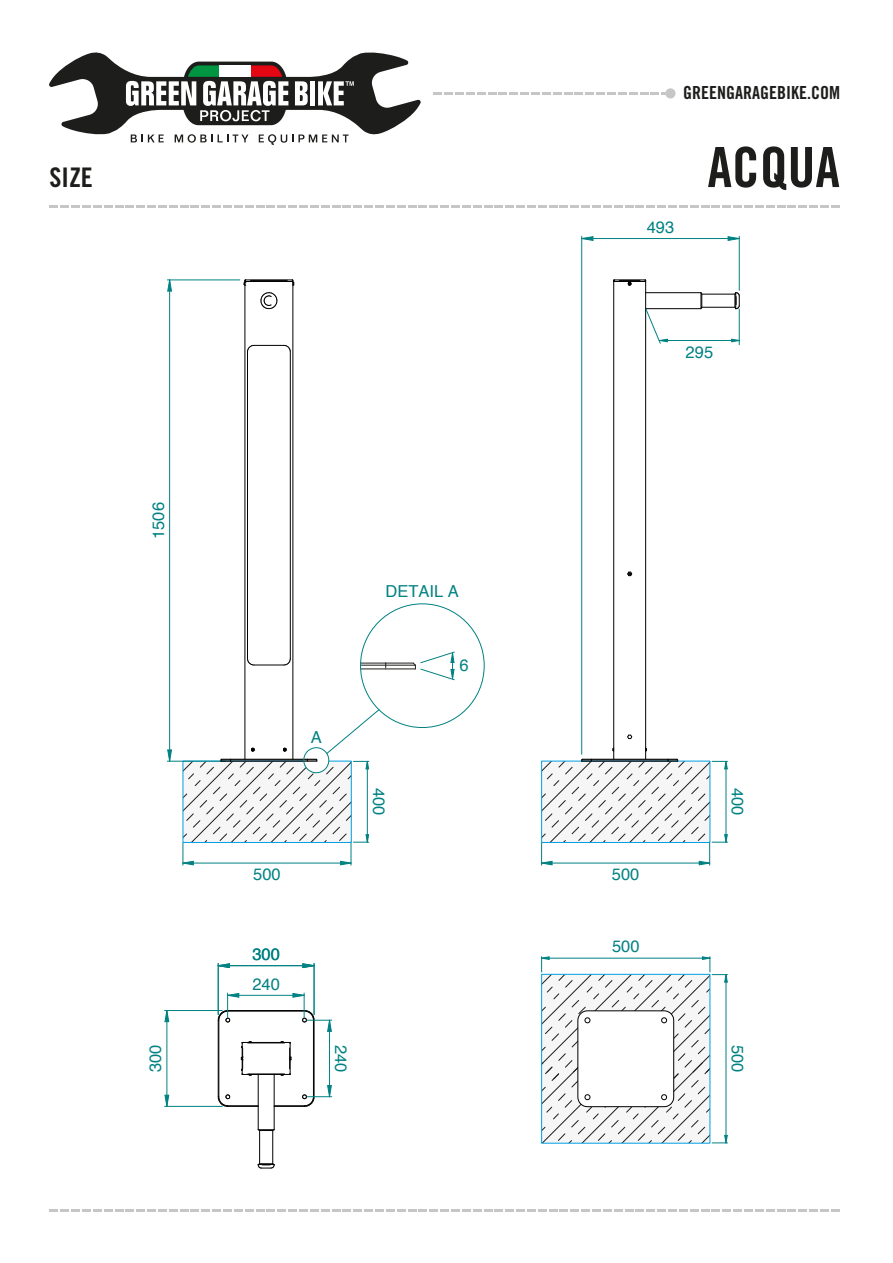
<style>
.page{position:relative;width:893px;height:1263px;background:#fff}
.page>*{position:absolute;margin:0;border:0;box-sizing:border-box;transform-origin:0 0}
.t1{font:55.5px "Trade Gothic Bold Cond Twenty";color:#1d1d1b}
.t2{font:27px "Trade Gothic Bold Cond Twenty";color:#1d1d1b}
.t3{font:18px "Trade Gothic Bold Cond Twenty";color:#1d1d1b}
.t4{font:16.5px/29.7px "Helvetica";color:#008182}
</style>
<div class="page">
<hr style="left:167px;top:761px;width:58px;height:1px;background:#008182">
<hr style="left:245px;top:280px;width:47px;height:1px;background:#000101">
<hr style="left:245px;top:281px;width:48px;height:1px;background:#000101">
<hr style="left:245px;top:281px;width:1px;height:478px;background:#000101">
<hr style="left:292px;top:281px;width:1px;height:478px;background:#000101">
<hr style="left:254px;top:345px;width:30px;height:1px;background:#000101">
<svg style="left:247px;top:345px;width:7px;height:7px"></svg>
<hr style="left:247px;top:352px;width:1px;height:306px;background:#000101">
<svg style="left:247px;top:658px;width:7px;height:7px"></svg>
<hr style="left:254px;top:665px;width:30px;height:1px;background:#000101">
<svg style="left:284px;top:658px;width:7px;height:7px"></svg>
<hr style="left:290px;top:352px;width:1px;height:306px;background:#000101">
<svg style="left:284px;top:345px;width:7px;height:7px"></svg>
<svg style="left:260px;top:292px;width:17px;height:17px"></svg>
<svg style="left:292px;top:280px;width:3px;height:6px"></svg>
<svg style="left:243px;top:280px;width:3px;height:6px"></svg>
<hr style="left:167px;top:280px;width:73px;height:1px;background:#008182">
<svg style="left:167px;top:279px;width:5px;height:13px"></svg>
<svg style="left:167px;top:749px;width:5px;height:13px"></svg>
<hr style="left:169px;top:280px;width:1px;height:481px;background:#008182">
<svg style="left:257px;top:1163px;width:18px;height:6px"></svg>
<hr style="left:248px;top:1042px;width:36px;height:1px;background:#000101">
<hr style="left:248px;top:1073px;width:37px;height:1px;background:#000101">
<hr style="left:243px;top:1074px;width:47px;height:1px;background:#000101">
<hr style="left:272px;top:1130px;width:1px;height:34px;background:#000101">
<hr style="left:259px;top:1130px;width:1px;height:34px;background:#000101">
<svg style="left:257px;top:1129px;width:18px;height:2px"></svg>
<hr style="left:274px;top:1074px;width:1px;height:56px;background:#000101">
<hr style="left:258px;top:1074px;width:1px;height:56px;background:#000101">
<hr style="left:314px;top:1020px;width:1px;height:77px;background:#000101">
<hr style="left:228px;top:1105px;width:30px;height:1px;background:#000101">
<hr style="left:274px;top:1105px;width:31px;height:1px;background:#000101">
<hr style="left:228px;top:1011px;width:77px;height:1px;background:#000101">
<hr style="left:313px;top:1020px;width:1px;height:77px;background:#000101">
<hr style="left:228px;top:1010px;width:77px;height:1px;background:#000101">
<hr style="left:274px;top:1106px;width:31px;height:1px;background:#000101">
<hr style="left:228px;top:1106px;width:30px;height:1px;background:#000101">
<hr style="left:218px;top:1020px;width:1px;height:77px;background:#000101">
<svg style="left:217px;top:1094px;width:13px;height:13px"></svg>
<svg style="left:240px;top:1041px;width:13px;height:35px"></svg>
<svg style="left:280px;top:1041px;width:12px;height:35px"></svg>
<hr style="left:165px;top:1010px;width:57px;height:1px;background:#008182">
<hr style="left:165px;top:1106px;width:57px;height:1px;background:#008182">
<svg style="left:164px;top:1010px;width:6px;height:12px"></svg>
<svg style="left:164px;top:1094px;width:6px;height:13px"></svg>
<hr style="left:167px;top:1010px;width:1px;height:96px;background:#008182">
<hr style="left:218px;top:963px;width:1px;height:51px;background:#008182">
<hr style="left:314px;top:963px;width:1px;height:51px;background:#008182">
<svg style="left:217px;top:963px;width:13px;height:5px"></svg>
<svg style="left:302px;top:963px;width:13px;height:5px"></svg>
<hr style="left:218px;top:965px;width:96px;height:1px;background:#008182">
<svg style="left:217px;top:992px;width:23px;height:31px"></svg>
<hr style="left:228px;top:995px;width:76px;height:1px;background:#008182">
<svg style="left:292px;top:992px;width:40px;height:40px"></svg>
<svg style="left:302px;top:1085px;width:30px;height:22px"></svg>
<hr style="left:329px;top:1020px;width:1px;height:77px;background:#008182">
<hr style="left:613px;top:281px;width:1px;height:478px;background:#000101">
<hr style="left:645px;top:281px;width:1px;height:478px;background:#000101">
<svg style="left:627px;top:734px;width:6px;height:6px"></svg>
<svg style="left:627px;top:571px;width:6px;height:6px"></svg>
<hr style="left:702px;top:294px;width:33px;height:1px;background:#000101">
<hr style="left:702px;top:307px;width:33px;height:1px;background:#000101">
<svg style="left:700px;top:292px;width:3px;height:18px"></svg>
<hr style="left:646px;top:292px;width:55px;height:1px;background:#000101">
<hr style="left:646px;top:308px;width:55px;height:1px;background:#000101">
<svg style="left:734px;top:292px;width:6px;height:18px"></svg>
<svg style="left:541px;top:758px;width:187px;height:108px"></svg>
<svg style="left:613px;top:280px;width:33px;height:6px"></svg>
<hr style="left:581px;top:236px;width:1px;height:518px;background:#008182">
<hr style="left:739px;top:236px;width:1px;height:54px;background:#008182">
<svg style="left:581px;top:236px;width:13px;height:5px"></svg>
<svg style="left:727px;top:236px;width:13px;height:5px"></svg>
<hr style="left:582px;top:238px;width:157px;height:1px;background:#008182">
<svg style="left:731px;top:338px;width:8px;height:5px"></svg>
<hr style="left:660px;top:340px;width:79px;height:1px;background:#008182">
<hr style="left:739px;top:309px;width:1px;height:36px;background:#008182">
<svg style="left:645px;top:308px;width:23px;height:36px"></svg>
<svg style="left:541px;top:956px;width:187px;height:188px"></svg>
<svg style="left:360px;top:651px;width:95px;height:30px"></svg>
<svg style="left:182px;top:709px;width:198px;height:157px"></svg>
<svg style="left:50px;top:205px;width:789px;height:2px"></svg>
<svg style="left:434px;top:92px;width:231px;height:2px"></svg>
<div style="left:665px;top:88px;width:10px;height:10px;background:#c6c6c6;border-radius:50%"></div>
<svg style="left:50px;top:1209px;width:789px;height:2px"></svg>
<svg style="left:49px;top:52px;width:372px;height:93px"></svg>
<h2 class="t2" style="left:50px;top:161px;width:45px">SIZE</h2>
<p class="t4" style="left:144px;top:539px;width:38px;rotate:-90deg">1506</p>
<p class="t4" style="left:141px;top:1072px;width:29px;rotate:-90deg">300</p>
<p class="t4" style="left:253px;top:859px;width:29px">500</p>
<p class="t4" style="left:252px;top:940px;width:29px">300<br>240</p>
<p class="t4" style="left:311px;top:723px;width:13px">A</p>
<p class="t4" style="left:385px;top:577px;width:75px">DETAIL A</p>
<p class="t4" style="left:393px;top:788px;width:29px;rotate:90deg">400</p>
<p class="t4" style="left:459px;top:651px;width:11px">6</p>
<p class="t4" style="left:355px;top:1045px;width:29px;rotate:90deg">240</p>
<p class="t3" style="left:683px;top:82px;width:158px">GREENGARAGEBIKE.COM</p>
<p class="t4" style="left:647px;top:213px;width:29px">493</p>
<h1 class="t1" style="left:707px;top:134px;width:134px">ACQUA</h1>
<p class="t4" style="left:686px;top:338px;width:29px">295</p>
<p class="t4" style="left:612px;top:859px;width:29px">500</p>
<p class="t4" style="left:612px;top:932px;width:29px">500</p>
<p class="t4" style="left:752px;top:788px;width:29px;rotate:90deg">400</p>
<p class="t4" style="left:752px;top:1045px;width:29px;rotate:90deg">500</p>
</div>
